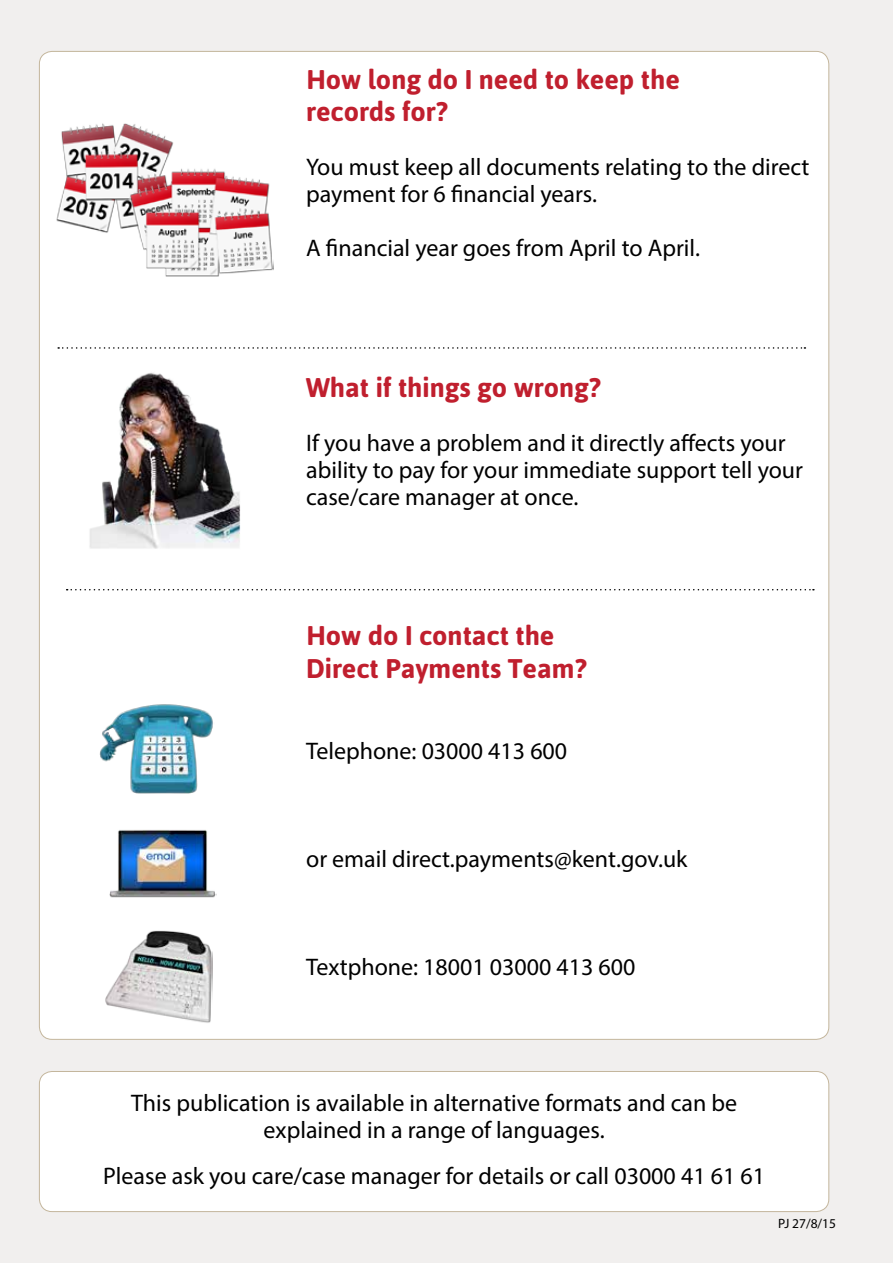
<style>
.page{position:relative;width:893px;height:1263px;background:#f1efee}
.page>*{position:absolute;margin:0;border:0;box-sizing:border-box;transform-origin:0 0}
.t1{font:700 27px/32.4px "Asap";color:#c01f2e}
.t2{font:24px/27px "Myriad Pro";color:#000}
.t3{font:13.5px "Myriad Pro";color:#000}
</style>
<div class="page">
<div style="left:39px;top:1071px;width:790px;height:140px;background:#fff;border-radius:13px"></div>
<div style="left:39px;top:1071px;width:790px;height:141px;border:1px solid #c4b69c;border-radius:13px"></div>
<div style="left:39px;top:51px;width:790px;height:988px;background:#fff;border-radius:13px"></div>
<img style="left:56px;top:123px;width:118px;height:110px">
<img style="left:130px;top:151px;width:144px;height:126px">
<svg style="left:58px;top:347px;width:747px;height:2px"></svg>
<svg style="left:67px;top:589px;width:747px;height:1px"></svg>
<img style="left:89px;top:372px;width:152px;height:177px">
<img style="left:99px;top:704px;width:114px;height:90px">
<img style="left:109px;top:829px;width:107px;height:69px">
<img style="left:105px;top:930px;width:107px;height:93px">
<p class="t1" style="left:306px;top:63px;width:375px">How long do I need to keep the records for?</p>
<p class="t2" style="left:306px;top:153px;width:505px">You must keep all documents relating to the direct payment for 6 financial years.</p>
<p class="t2" style="left:306px;top:234px;width:395px">A financial year goes from April to April.</p>
<p class="t1" style="left:306px;top:371px;width:296px">What if things go wrong?</p>
<p class="t2" style="left:306px;top:429px;width:498px">If you have a problem and it directly affects your ability to pay for your immediate support tell your case/care manager at once.</p>
<p class="t1" style="left:306px;top:619px;width:282px">How do I contact the<br>Direct Payments Team?</p>
<p class="t2" style="left:306px;top:737px;width:263px">Telephone: 03000 413 600</p>
<p class="t2" style="left:306px;top:845px;width:383px">or email direct.payments@kent.gov.uk</p>
<p class="t2" style="left:306px;top:953px;width:331px">Textphone: 18001 03000 413 600</p>
<p class="t2" style="left:131px;top:1089px;width:607px;text-align:center">This publication is available in alternative formats and can be explained in a range of languages.</p>
<p class="t2" style="left:103px;top:1162px;width:663px">Please ask you care/case manager for details or call 03000 41 61 61</p>
<p class="t3" style="left:778px;top:1215px;width:59px">PJ 27/8/15</p>
</div>
